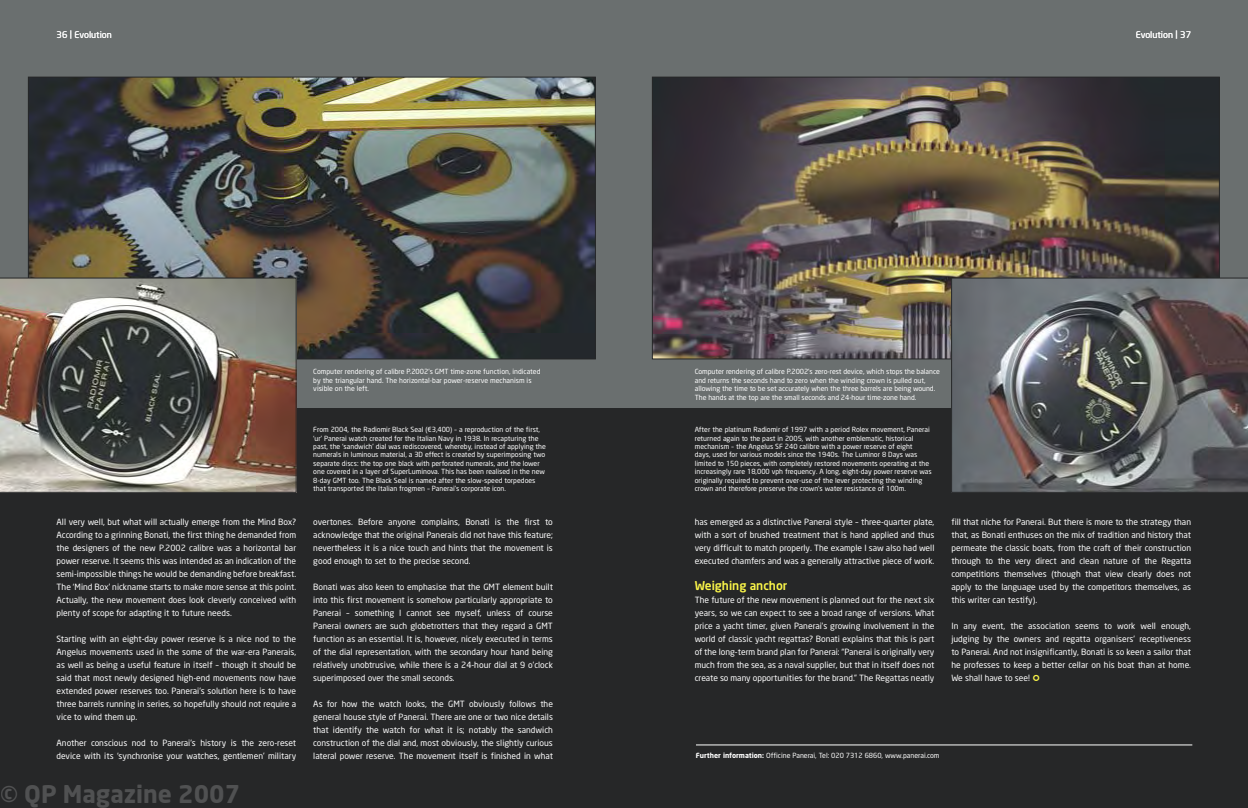
<style>
.page{position:relative;width:1248px;height:808px;background:#fff}
.page>*{position:absolute;margin:0;border:0;box-sizing:border-box;transform-origin:0 0}
.t1{font:700 24px "Neo Sans";color:rgb(255 255 255/.2)}
.t2{font:500 12px "Neo Sans";color:#fcf749}
.t3{font:9px "Neo Sans";color:#fff}
.t4{font:8.5px/13px "Neo Sans";color:#fff;text-align:justify}
.t5{font:7px/8.4px "Neo Sans";color:#fff}
.s1{font-weight:700}
</style>
<div class="page">
<div style="left:0;top:0;width:1247px;height:808px;background:#262728"></div>
<div style="left:0;top:0;width:1247px;height:408px;background:#6a6f6f"></div>
<img style="left:654px;top:79px;width:563px;height:278px">
<svg style="left:951px;top:278px;width:296px;height:214px"></svg>
<hr style="left:696px;top:745px;width:496px;height:1px;background:#fff">
<img style="left:30px;top:79px;width:563px;height:278px">
<img style="left:0;top:278px;width:296px;height:214px">
<p class="t3" style="left:57px;top:31px;width:57px">36 | Evolution</p>
<p class="t4" style="left:57px;top:516px;width:241px">All very well, but what will actually emerge from the Mind Box?<br>According to a grinning Bonati, the first thing he demanded from the designers of the new P.2002 calibre was a horizontal bar power reserve. It seems this was intended as an indication of the semi-impossible things he would be demanding before breakfast.<br>The ‘Mind Box’ nickname starts to make more sense at this point.<br>Actually, the new movement does look cleverly conceived with plenty of scope for adapting it to future needs.</p>
<p class="t4" style="left:57px;top:633px;width:241px">Starting with an eight-day power reserve is a nice nod to the Angelus movements used in the some of the war-era Panerais, as well as being a useful feature in itself – though it should be said that most newly designed high-end movements now have extended power reserves too. Panerai’s solution here is to have three barrels running in series, so hopefully should not require a vice to wind them up.</p>
<p class="t4" style="left:57px;top:737px;width:241px">Another conscious nod to Panerai’s history is the zero-reset device with its ‘synchronise your watches, gentlemen’ military</p>
<h1 class="t1" style="left:0;top:778px;width:242px">© QP Magazine 2007</h1>
<p class="t5" style="left:313px;top:368px;width:229px">Computer rendering of calibre P.2002’s GMT time-zone function, indicated by the triangular hand. The horizontal-bar power-reserve mechanism is visible on the left.</p>
<p class="t5" style="left:313px;top:426px;width:234px">From 2004, the Radiomir Black Seal (€3,400) – a reproduction of the first, ‘ur’ Panerai watch created for the Italian Navy in 1938. In recapturing the past, the ‘sandwich’ dial was rediscovered, whereby, instead of applying the numerals in luminous material, a 3D effect is created by superimposing two separate discs: the top one black with perforated numerals, and the lower one covered in a layer of SuperLuminova. This has been realised in the new 8-day GMT too. The Black Seal is named after the slow-speed torpedoes that transported the Italian frogmen – Panerai’s corporate icon.</p>
<p class="t4" style="left:313px;top:516px;width:241px">overtones. Before anyone complains, Bonati is the first to acknowledge that the original Panerais did not have this feature; nevertheless it is a nice touch and hints that the movement is good enough to set to the precise second.</p>
<p class="t4" style="left:313px;top:581px;width:241px">Bonati was also keen to emphasise that the GMT element built into this first movement is somehow particularly appropriate to Panerai – something I cannot see myself, unless of course Panerai owners are such globetrotters that they regard a GMT function as an essential. It is, however, nicely executed in terms of the dial representation, with the secondary hour hand being relatively unobtrusive, while there is a 24-hour dial at 9 o’clock superimposed over the small seconds.</p>
<p class="t4" style="left:313px;top:698px;width:241px">As for how the watch looks, the GMT obviously follows the general house style of Panerai. There are one or two nice details that identify the watch for what it is; notably the sandwich construction of the dial and, most obviously, the slightly curious lateral power reserve. The movement itself is finished in what</p>
<p class="t3" style="left:1135px;top:31px;width:57px">Evolution | 37</p>
<p class="t5" style="left:694px;top:368px;width:247px">Computer rendering of calibre P.2002’s zero-rest device, which stops the balance and returns the seconds hand to zero when the winding crown is pulled out, allowing the time to be set accurately when the three barrels are being wound.<br>The hands at the top are the small seconds and 24-hour time-zone hand.</p>
<p class="t5" style="left:694px;top:426px;width:238px">After the platinum Radiomir of 1997 with a period Rolex movement, Panerai returned again to the past in 2005, with another emblematic, historical mechanism – the Angelus SF 240 calibre with a power reserve of eight<br>days, used for various models since the 1940s. The Luminor 8 Days was limited to 150 pieces, with completely restored movements operating at the increasingly rare 18,000 vph frequency. A long, eight-day power reserve was originally required to prevent over-use of the lever protecting the winding crown and therefore preserve the crown’s water resistance of 100m.</p>
<p class="t4" style="left:694px;top:516px;width:241px">has emerged as a distinctive Panerai style – three-quarter plate, with a sort of brushed treatment that is hand applied and thus very difficult to match properly. The example I saw also had well executed chamfers and was a generally attractive piece of work.</p>
<h2 class="t2" style="left:694px;top:581px;width:94px">Weighing anchor</h2>
<p class="t4" style="left:694px;top:594px;width:241px">The future of the new movement is planned out for the next six years, so we can expect to see a broad range of versions. What price a yacht timer, given Panerai’s growing involvement in the world of classic yacht regattas? Bonati explains that this is part of the long-term brand plan for Panerai: “Panerai is originally very much from the sea, as a naval supplier, but that in itself does not create so many opportunities for the brand.” The Regattas neatly</p>
<p class="t4" style="left:951px;top:516px;width:241px">fill that niche for Panerai. But there is more to the strategy than that, as Bonati enthuses on the mix of tradition and history that permeate the classic boats, from the craft of their construction through to the very direct and clean nature of the Regatta competitions themselves (though that view clearly does not apply to the language used by the competitors themselves, as this writer can testify).</p>
<p class="t4" style="left:951px;top:620px;width:241px">In any event, the association seems to work well enough, judging by the owners and regatta organisers’ receptiveness to Panerai. And not insignificantly, Bonati is so keen a sailor that he professes to keep a better cellar on his boat than at home.<br>We shall have to see!</p>
<p class="t5" style="left:696px;top:751px;width:245px"><span class="s1">Further information:</span> Officine Panerai, Tel: 020 7312 6860, www.panerai.com</p>
</div>
